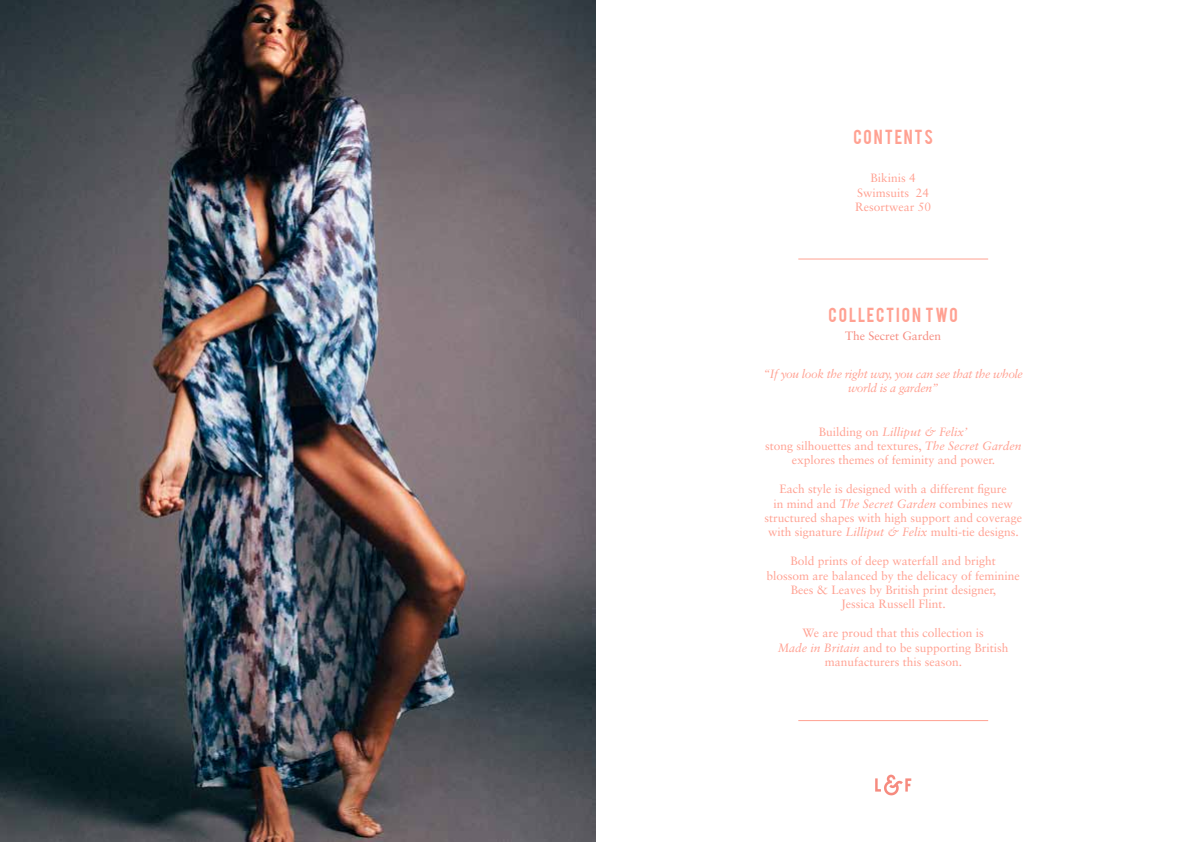
<style>
.page{position:relative;width:1191px;height:842px;background:#fff}
.page>*{position:absolute;margin:0;border:0;box-sizing:border-box;transform-origin:0 0}
.t1{font:16px "Bebas";letter-spacing:.115em;color:#ffa192}
.t2{font:12px/14.4px "Sabon LT Std";color:#ffa192;text-align:center}
.t3{font:italic 12px/14.4px "Sabon LT Std";letter-spacing:-.03em;color:#ffa192;text-align:center}
.t4{font:12px "Sabon LT Std";color:#f68b7f}
.s1{font-style:italic}
</style>
<div class="page">
<hr style="left:798px;top:258px;width:190px;height:1px;background:#ffa192">
<hr style="left:798px;top:720px;width:190px;height:1px;background:#ffa192">
<svg style="left:875px;top:775px;width:36px;height:20px"></svg>
<img style="left:0;top:0;width:595px;height:842px">
<h1 class="t1" style="left:853px;top:125px;width:81px">CONTENTS</h1>
<p class="t2" style="left:855px;top:171px;width:78px">Bikinis 4<br>Swimsuits 24<br>Resortwear 50</p>
<h1 class="t1" style="left:828px;top:303px;width:131px">COLLECTION TWO</h1>
<p class="t4" style="left:845px;top:328px;width:97px">The Secret Garden</p>
<p class="t3" style="left:763px;top:367px;width:261px">“If you look the right way, you can see that the whole world is a garden”</p>
<p class="t2" style="left:765px;top:424px;width:258px">Building on <span class="s1">Lilliput &amp; Felix’<br></span>stong silhouettes and textures, <span class="s1">The Secret Garden </span>explores themes of feminity and power.</p>
<p class="t2" style="left:764px;top:482px;width:259px">Each style is designed with a different figure<br>in mind and <span class="s1">The Secret Garden</span> combines new structured shapes with high support and coverage with signature <span class="s1">Lilliput &amp; Felix</span> multi-tie designs.</p>
<p class="t2" style="left:766px;top:554px;width:255px">Bold prints of deep waterfall and bright<br>blossom are balanced by the delicacy of feminine Bees &amp; Leaves by British print designer,<br>Jessica Russell Flint.</p>
<p class="t2" style="left:778px;top:626px;width:232px">We are proud that this collection is<br><span class="s1">Made in Britain</span> and to be supporting British manufacturers this season.</p>
</div>
